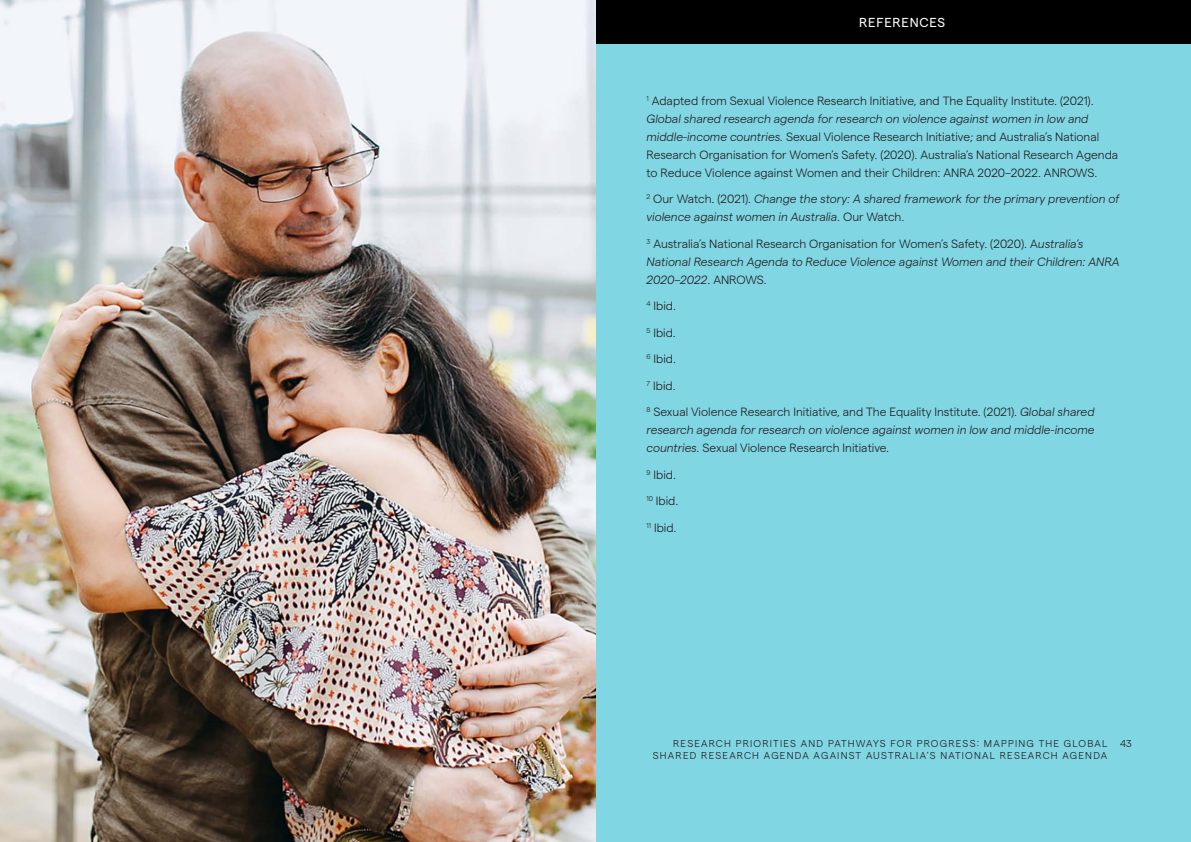
<style>
.page{position:relative;width:1191px;height:842px;background:#fff}
.page>*{position:absolute;margin:0;border:0;box-sizing:border-box;transform-origin:0 0}
.t1{font:13px "Matter";letter-spacing:.06em;color:#fff}
.t2{font:300 12px/18px "Matter";color:#231f20}
.t3{font:italic 300 12px/18px "Matter";color:#231f20}
.t4{font:300 10px "Matter";letter-spacing:.12em;color:#231f20}
.s1{font-style:italic}
.s2{font-style:normal}
</style>
<div class="page">
<div style="left:595px;top:0;width:596px;height:842px;background:#81d6e4"></div>
<div style="left:595px;top:0;width:596px;height:44px;background:#000"></div>
<img style="left:0;top:0;width:595px;height:842px">
<p class="t1" style="left:859px;top:13px;width:87px">REFERENCES</p>
<p class="t2" style="left:646px;top:91px;width:473px"><sup>1</sup> Adapted from Sexual Violence Research Initiative, and The Equality Institute. (2021).<br><span class="s1">Global shared research agenda for research on violence against women in low and middle-income countries.</span> Sexual Violence Research Initiative; and Australia’s National Research Organisation for Women’s Safety. (2020). Australia’s National Research Agenda to Reduce Violence against Women and their Children: ANRA 2020–2022. ANROWS.</p>
<p class="t3" style="left:646px;top:189px;width:474px"><sup>2</sup> <span class="s2">Our Watch. (2021).</span> Change the story: A shared framework for the primary prevention of violence against women in Australia<span class="s2">. Our Watch.</span></p>
<p class="t3" style="left:646px;top:234px;width:474px"><sup>3</sup> <span class="s2">Australia’s National Research Organisation for Women’s Safety. (2020). A</span>ustralia’s<br>National Research Agenda to Reduce Violence against Women and their Children: ANRA<br>2020–2022<span class="s2">. ANROWS.</span></p>
<p class="t2" style="left:646px;top:296px;width:31px"><sup>4</sup> Ibid.</p>
<p class="t2" style="left:646px;top:323px;width:31px"><sup>5</sup> Ibid.</p>
<p class="t2" style="left:646px;top:349px;width:31px"><sup>6</sup> Ibid.</p>
<p class="t2" style="left:646px;top:376px;width:31px"><sup>7</sup> Ibid.</p>
<p class="t2" style="left:646px;top:402px;width:449px;text-align:justify"><sup>8</sup> Sexual Violence Research Initiative, and The Equality Institute. (2021). <span class="s1">Global shared research agenda for research on violence against women in low and middle-income countries.</span> Sexual Violence Research Initiative.</p>
<p class="t2" style="left:646px;top:465px;width:31px"><sup>9</sup> Ibid.</p>
<p class="t2" style="left:646px;top:491px;width:33px"><sup>10</sup> Ibid.</p>
<p class="t2" style="left:646px;top:518px;width:32px"><sup>11</sup> Ibid.</p>
<p class="t4" style="left:673px;top:736px;width:436px">RESEARCH PRIORITIES AND PATHWAYS FOR PROGRESS: MAPPING THE GLOBAL</p>
<p class="t4" style="left:1120px;top:736px;width:13px">43</p>
<p class="t4" style="left:653px;top:748px;width:456px">SHARED RESEARCH AGENDA AGAINST AUSTRALIA’S NATIONAL RESEARCH AGENDA</p>
</div>
